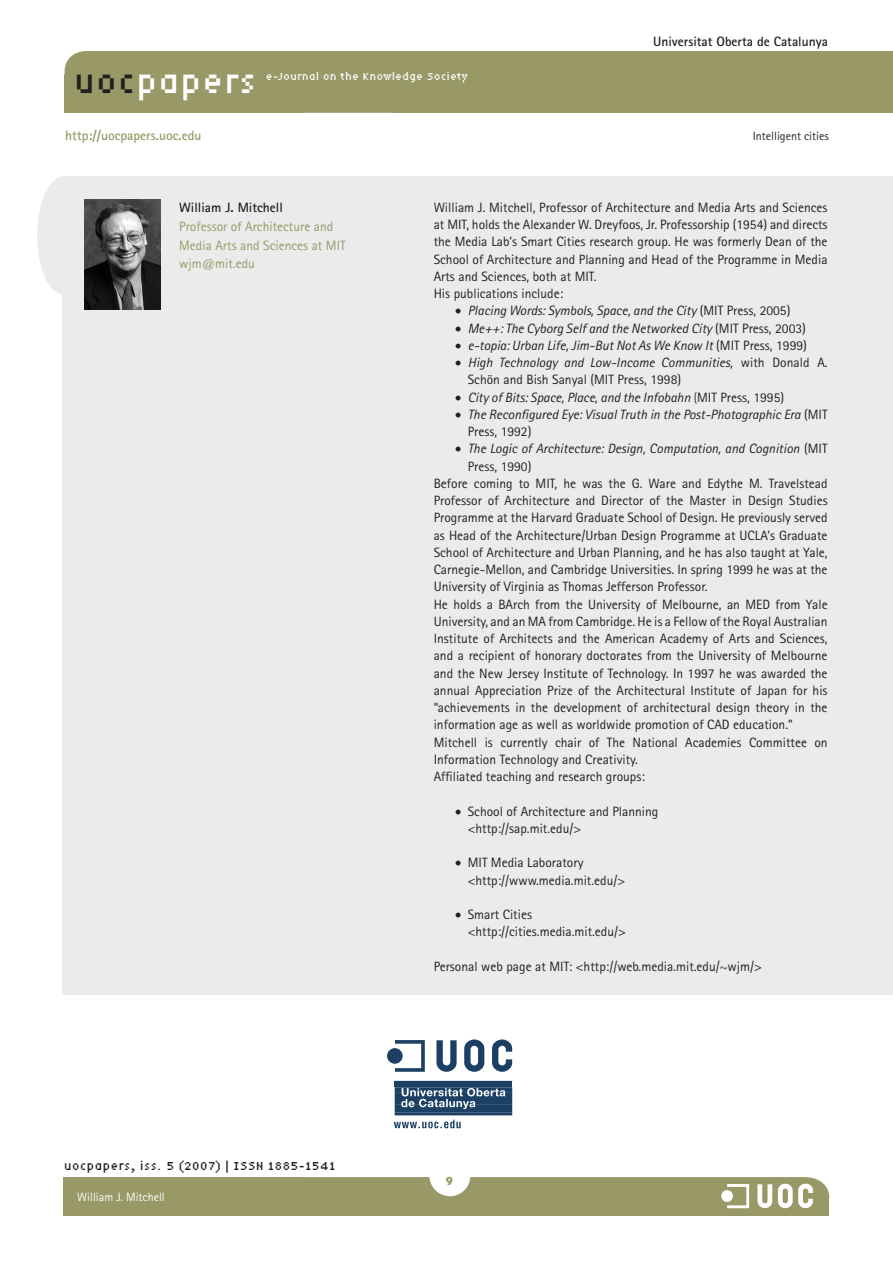
<style>
.page{position:relative;width:893px;height:1263px;background:#fff}
.page>*{position:absolute;margin:0;border:0;box-sizing:border-box;transform-origin:0 0}
.t1{font:33px "Lo Res Nine Narrow";color:#fff}
.t2{font:13.5px/17.2px "Rotis Sans Serif";color:#231f20}
.t3{font:italic 13.5px/17.2px "Rotis Sans Serif";color:#231f20}
.Cargo_autor_fichas{font:13.5px/18.8px "Rotis Sans Serif";color:#989966}
.Autor_ficha{font:700 13.5px "Rotis Sans Serif";color:#231f20}
.t4{font:700 13.5px "Rotis Sans Serif";color:#989966}
.t5{font:12px "Lo Res Nine Narrow";color:#231f20}
.t6{font:12px "Rotis Sans Serif";color:#231f20}
.t7{font:12px "Rotis Sans Serif";color:#fff}
.t8{font:10.5px "Lo Res Nine Narrow";color:#fff}
.s1{color:#231f20}
.s2{font-style:normal}
.s3{font-style:italic}
.s4{font-weight:300;font-style:normal}
</style>
<div class="page">
<div style="left:65px;top:51px;width:326px;height:62px;background:#989966"></div>
<div style="left:391px;top:51px;width:502px;height:62px;background:#989966"></div>
<div style="left:62px;top:177px;width:831px;height:818px;background:#ebebec"></div>
<div style="left:37px;top:177px;width:51px;height:117px;background:#ebebec;border-radius:50%"></div>
<hr style="left:395px;top:1113px;width:117px;height:2px;background:#1b4064">
<svg style="left:394px;top:1120px;width:67px;height:8px"></svg>
<svg style="left:395px;top:1087px;width:117px;height:26px;background:#4a6784"></svg>
<div style="left:395px;top:1081px;width:117px;height:6px;background:#1b4064"></div>
<svg style="left:387px;top:1039px;width:125px;height:42px"></svg>
<img style="left:85px;top:199px;width:75px;height:110px">
<svg style="left:64px;top:1177px;width:765px;height:38px;background:#9d9e6e"></svg>
<p class="t1" style="left:73px;top:56px;width:185px"><span class="s1">uoc</span>papers</p>
<p class="t8" style="left:266px;top:69px;width:203px">e-Journal on the Knowledge Society</p>
<p class="Autor_ficha" style="left:653px;top:32px;width:176px">Universitat Oberta de Catalunya</p>
<p class="t4" style="left:65px;top:126px;width:138px">http://uocpapers.uoc.edu</p>
<p class="t6" style="left:753px;top:128px;width:77px">Intelligent cities</p>
<p class="Autor_ficha" style="left:179px;top:199px;width:105px">William J. Mitchell</p>
<p class="Cargo_autor_fichas" style="left:179px;top:217px;width:168px">Professor of Architecture and<br>Media Arts and Sciences at MIT</p>
<p class="Cargo_autor_fichas" style="left:179px;top:254px;width:77px">wjm@mit.edu</p>
<p class="t5" style="left:64px;top:1156px;width:274px">uocpapers, iss. 5 (2007) | ISSN 1885-1541</p>
<p class="t7" style="left:77px;top:1190px;width:89px">William J. Mitchell</p>
<p class="t2" style="left:434px;top:199px;width:395px;text-align:justify">William J. Mitchell, Professor of Architecture and Media Arts and Sciences at MIT, holds the Alexander W. Dreyfoos, Jr. Professorship (1954) and directs the Media Lab’s Smart Cities research group. He was formerly Dean of the School of Architecture and Planning and Head of the Programme in Media Arts and Sciences, both at MIT.</p>
<p class="t2" style="left:434px;top:285px;width:131px">His publications include:</p>
<p class="t3" style="left:455px;top:302px;width:337px">• Placing Words: Symbols, Space, and the City <span class="s2">(MIT Press, 2005)</span></p>
<p class="t3" style="left:455px;top:319px;width:352px">• Me++: The Cyborg Self and the Networked City <span class="s2">(MIT Press, 2003)</span></p>
<p class="t3" style="left:455px;top:337px;width:353px">• e-topia: Urban Life, Jim-But Not As We Know It <span class="s2">(MIT Press, 1999)</span></p>
<p class="t2" style="left:468px;top:354px;width:361px;text-indent:-13px">• <span class="s3">High Technology and Low-Income Communities</span>, with Donald A.<br>Schön and Bish Sanyal (MIT Press, 1998)</p>
<p class="t3" style="left:455px;top:388px;width:331px">• City of Bits: Space, Place, and the Infobahn <span class="s4">(</span><span class="s2">MIT Press, 1995)</span></p>
<p class="t3" style="left:468px;top:406px;width:361px;text-indent:-13px">• The Reconfigured Eye: Visual Truth in the Post-Photographic Era <span class="s2">(MIT<br>Press, 1992)</span></p>
<p class="t3" style="left:468px;top:440px;width:361px;text-indent:-13px">• The Logic of Architecture: Design, Computation, and Cognition <span class="s2">(MIT<br>Press, 1990)</span></p>
<p class="t2" style="left:434px;top:475px;width:395px;text-align:justify">Before coming to MIT, he was the G. Ware and Edythe M. Travelstead Professor of Architecture and Director of the Master in Design Studies Programme at the Harvard Graduate School of Design. He previously served as Head of the Architecture/Urban Design Programme at UCLA’s Graduate School of Architecture and Urban Planning, and he has also taught at Yale, Carnegie-Mellon, and Cambridge Universities. In spring 1999 he was at the University of Virginia as Thomas Jefferson Professor.</p>
<p class="t2" style="left:434px;top:595px;width:395px;text-align:justify">He holds a BArch from the University of Melbourne, an MED from Yale University, and an MA from Cambridge. He is a Fellow of the Royal Australian Institute of Architects and the American Academy of Arts and Sciences, and a recipient of honorary doctorates from the University of Melbourne and the New Jersey Institute of Technology. In 1997 he was awarded the annual Appreciation Prize of the Architectural Institute of Japan for his “achievements in the development of architectural design theory in the information age as well as worldwide promotion of CAD education.”</p>
<p class="t2" style="left:434px;top:733px;width:395px">Mitchell is currently chair of The National Academies Committee on<br>Information Technology and Creativity.</p>
<p class="t2" style="left:434px;top:768px;width:213px">Affiliated teaching and research groups:</p>
<p class="t2" style="left:468px;top:802px;width:192px;text-indent:-13px">• School of Architecture and Planning &lt;http://sap.mit.edu/&gt;</p>
<p class="t2" style="left:468px;top:854px;width:159px;text-indent:-13px">• MIT Media Laboratory &lt;http://www.media.mit.edu/&gt;</p>
<p class="t2" style="left:468px;top:906px;width:160px;text-indent:-13px">• Smart Cities &lt;http://cities.media.mit.edu/&gt;</p>
<p class="t2" style="left:434px;top:958px;width:330px">Personal web page at MIT: &lt;http://web.media.mit.edu/~wjm/&gt;</p>
</div>
